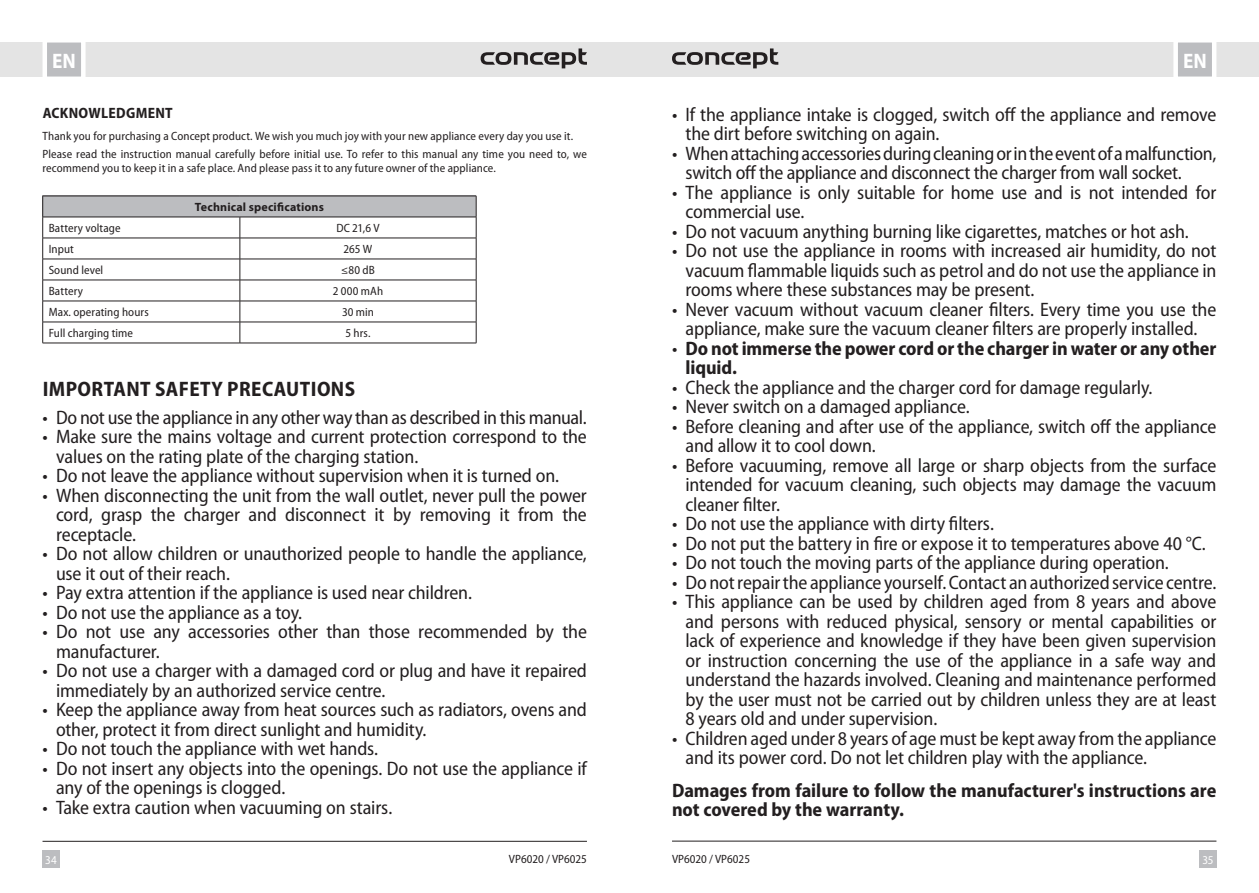
<style>
.page{position:relative;width:1259px;height:893px;background:#fff}
.page>*{position:absolute;margin:0;border:0;box-sizing:border-box;transform-origin:0 0}
.t1{font:700 semi-condensed 21px "Myriad Pro";letter-spacing:.02em;color:#231f20}
.t2{font:700 semi-condensed 21px "Myriad Pro";color:#fff}
.t3{font:semi-condensed 19.5px/19.5px "Myriad Pro";letter-spacing:-.01em;color:#231f20}
.t4{font:700 semi-condensed 19.5px/19.5px "Myriad Pro";letter-spacing:-.005em;color:#231f20}
.t5{font:700 semi-condensed 15px "Myriad Pro";letter-spacing:.02em;color:#231f20}
.t6{font:semi-condensed 12px/18px "Myriad Pro";letter-spacing:.005em;color:#231f20}
.t7{font:700 12px "Myriad Pro";letter-spacing:.015em;color:#231f20}
.t8{font:semi-condensed 12px "Myriad Pro";color:#fff}
.s1{font-weight:400}
</style>
<div class="page">
<div style="left:629px;top:43px;width:630px;height:34px;background:#e4e4e4"></div>
<div style="left:0;top:43px;width:629px;height:34px;background:#e4e4e4"></div>
<div style="left:43px;top:850px;width:17px;height:17px;background:#bcbdc0"></div>
<div style="left:1199px;top:850px;width:17px;height:17px;background:#bcbdc0"></div>
<svg style="left:1171px;top:42px;width:47px;height:35px;background:#cdced0"></svg>
<svg style="left:40px;top:42px;width:48px;height:35px;background:#ceced0"></svg>
<hr style="left:672px;top:841px;width:544px;height:1px;background:#231f20">
<hr style="left:43px;top:841px;width:544px;height:1px;background:#231f20">
<svg style="left:480px;top:48px;width:107px;height:20px"></svg>
<svg style="left:672px;top:48px;width:106px;height:20px"></svg>
<div style="left:43px;top:196px;width:433px;height:21px;background:#bcbdc0"></div>
<hr style="left:43px;top:196px;width:197px;height:1px;background:#231f20">
<hr style="left:240px;top:196px;width:236px;height:1px;background:#231f20">
<hr style="left:43px;top:217px;width:197px;height:1px;background:#231f20">
<hr style="left:240px;top:217px;width:236px;height:1px;background:#231f20">
<hr style="left:43px;top:238px;width:197px;height:1px;background:#231f20">
<hr style="left:240px;top:238px;width:236px;height:1px;background:#231f20">
<hr style="left:43px;top:259px;width:197px;height:1px;background:#231f20">
<hr style="left:240px;top:259px;width:236px;height:1px;background:#231f20">
<hr style="left:43px;top:280px;width:197px;height:1px;background:#231f20">
<hr style="left:240px;top:280px;width:236px;height:1px;background:#231f20">
<hr style="left:43px;top:301px;width:197px;height:1px;background:#231f20">
<hr style="left:240px;top:301px;width:236px;height:1px;background:#231f20">
<hr style="left:43px;top:322px;width:197px;height:1px;background:#231f20">
<svg style="left:42px;top:196px;width:1px;height:147px"></svg>
<hr style="left:240px;top:322px;width:236px;height:1px;background:#231f20">
<svg style="left:240px;top:217px;width:1px;height:126px"></svg>
<svg style="left:476px;top:196px;width:1px;height:147px"></svg>
<hr style="left:43px;top:343px;width:197px;height:1px;background:#231f20">
<hr style="left:240px;top:343px;width:236px;height:1px;background:#231f20">
<p class="t2" style="left:52px;top:50px;width:25px">EN</p>
<p class="t2" style="left:1183px;top:50px;width:25px">EN</p>
<p class="t5" style="left:43px;top:104px;width:132px">ACKNOWLEDGMENT</p>
<p class="t6" style="left:43px;top:127px;width:546px">Thank you for purchasing a Concept product. We wish you much joy with your new appliance every day you use it.<br>Please read the instruction manual carefully before initial use. To refer to this manual any time you need to, we</p>
<p class="t6" style="left:43px;top:159px;width:455px">recommend you to keep it in a safe place. And please pass it to any future owner of the appliance.</p>
<p class="t7" style="left:195px;top:200px;width:131px">Technical specifications</p>
<p class="t6" style="left:49px;top:219px;width:73px">Battery voltage</p>
<p class="t6" style="left:336px;top:219px;width:45px">DC 21,6 V</p>
<p class="t6" style="left:49px;top:240px;width:27px">Input</p>
<p class="t6" style="left:344px;top:240px;width:30px">265 W</p>
<p class="t6" style="left:49px;top:261px;width:56px">Sound level</p>
<p class="t6" style="left:341px;top:261px;width:35px">≤80 dB</p>
<p class="t6" style="left:49px;top:282px;width:36px">Battery</p>
<p class="t6" style="left:333px;top:282px;width:52px">2 000 mAh</p>
<p class="t6" style="left:49px;top:303px;width:102px">Max. operating hours</p>
<p class="t6" style="left:342px;top:303px;width:33px">30 min</p>
<p class="t6" style="left:49px;top:324px;width:86px">Full charging time</p>
<p class="t6" style="left:345px;top:324px;width:27px">5 hrs.</p>
<p class="t1" style="left:43px;top:377px;width:314px">IMPORTANT SAFETY PRECAUTIONS</p>
<p class="t3" style="left:43px;top:408px;width:546px">• Do not use the appliance in any other way than as described in this manual.</p>
<p class="t3" style="left:56px;top:427px;width:532px;text-indent:-13px">• Make sure the mains voltage and current protection correspond to the values on the rating plate of the charging station.</p>
<p class="t3" style="left:43px;top:466px;width:518px">• Do not leave the appliance without supervision when it is turned on.</p>
<p class="t3" style="left:56px;top:486px;width:532px;text-align:justify;text-indent:-13px">• When disconnecting the unit from the wall outlet, never pull the power cord, grasp the charger and disconnect it by removing it from the receptacle.</p>
<p class="t3" style="left:56px;top:544px;width:532px;text-indent:-13px">• Do not allow children or unauthorized people to handle the appliance, use it out of their reach.</p>
<p class="t3" style="left:43px;top:583px;width:431px">• Pay extra attention if the appliance is used near children.</p>
<p class="t3" style="left:43px;top:603px;width:261px">• Do not use the appliance as a toy.</p>
<p class="t3" style="left:56px;top:622px;width:532px;text-indent:-13px">• Do not use any accessories other than those recommended by the manufacturer.</p>
<p class="t3" style="left:56px;top:661px;width:532px;text-indent:-13px">• Do not use a charger with a damaged cord or plug and have it repaired immediately by an authorized service centre.</p>
<p class="t3" style="left:56px;top:700px;width:532px;text-indent:-13px">• Keep the appliance away from heat sources such as radiators, ovens and other, protect it from direct sunlight and humidity.</p>
<p class="t3" style="left:43px;top:739px;width:337px">• Do not touch the appliance with wet hands.</p>
<p class="t3" style="left:56px;top:759px;width:532px;text-indent:-13px">• Do not insert any objects into the openings. Do not use the appliance if any of the openings is clogged.</p>
<p class="t3" style="left:43px;top:798px;width:351px">• Take extra caution when vacuuming on stairs.</p>
<p class="t3" style="left:685px;top:105px;width:532px;text-indent:-13px">• If the appliance intake is clogged, switch off the appliance and remove the dirt before switching on again.</p>
<p class="t3" style="left:685px;top:144px;width:532px;text-indent:-13px">• When attaching accessories during cleaning or in the event of a malfunction, switch off the appliance and disconnect the charger from wall socket.</p>
<p class="t3" style="left:685px;top:183px;width:532px;text-indent:-13px">• The appliance is only suitable for home use and is not intended for commercial use.</p>
<p class="t3" style="left:672px;top:222px;width:518px">• Do not vacuum anything burning like cigarettes, matches or hot ash.</p>
<p class="t3" style="left:685px;top:242px;width:532px;text-align:justify;text-indent:-13px">• Do not use the appliance in rooms with increased air humidity, do not vacuum flammable liquids such as petrol and do not use the appliance in rooms where these substances may be present.</p>
<p class="t3" style="left:672px;top:300px;width:546px;text-align:center">• Never vacuum without vacuum cleaner filters. Every time you use the appliance, make sure the vacuum cleaner filters are properly installed.</p>
<p class="t4" style="left:685px;top:339px;width:532px;text-indent:-13px"><span class="s1">•</span> Do not immerse the power cord or the charger in water or any other liquid.</p>
<p class="t3" style="left:672px;top:378px;width:482px">• Check the appliance and the charger cord for damage regularly.</p>
<p class="t3" style="left:672px;top:398px;width:299px">• Never switch on a damaged appliance.</p>
<p class="t3" style="left:685px;top:417px;width:532px;text-indent:-13px">• Before cleaning and after use of the appliance, switch off the appliance and allow it to cool down.</p>
<p class="t3" style="left:685px;top:456px;width:532px;text-align:justify;text-indent:-13px">• Before vacuuming, remove all large or sharp objects from the surface intended for vacuum cleaning, such objects may damage the vacuum cleaner filter.</p>
<p class="t3" style="left:672px;top:515px;width:323px">• Do not use the appliance with dirty filters.</p>
<p class="t3" style="left:672px;top:534px;width:535px">• Do not put the battery in fire or expose it to temperatures above 40 °C.</p>
<p class="t3" style="left:672px;top:554px;width:498px">• Do not touch the moving parts of the appliance during operation.</p>
<p class="t3" style="left:672px;top:573px;width:546px">• Do not repair the appliance yourself. Contact an authorized service centre.</p>
<p class="t3" style="left:685px;top:593px;width:532px;text-align:justify;text-indent:-13px">• This appliance can be used by children aged from 8 years and above and persons with reduced physical, sensory or mental capabilities or lack of experience and knowledge if they have been given supervision or instruction concerning the use of the appliance in a safe way and understand the hazards involved. Cleaning and maintenance performed by the user must not be carried out by children unless they are at least 8 years old and under supervision.</p>
<p class="t3" style="left:685px;top:729px;width:532px;text-indent:-13px">• Children aged under 8 years of age must be kept away from the appliance and its power cord. Do not let children play with the appliance.</p>
<p class="t4" style="left:672px;top:781px;width:546px">Damages from failure to follow the manufacturer's instructions are not covered by the warranty.</p>
<p class="t6" style="left:509px;top:850px;width:79px">VP6020 / VP6025</p>
<p class="t6" style="left:672px;top:850px;width:79px">VP6020 / VP6025</p>
<p class="t8" style="left:45px;top:853px;width:13px">34</p>
<p class="t8" style="left:1202px;top:853px;width:13px">35</p>
</div>
